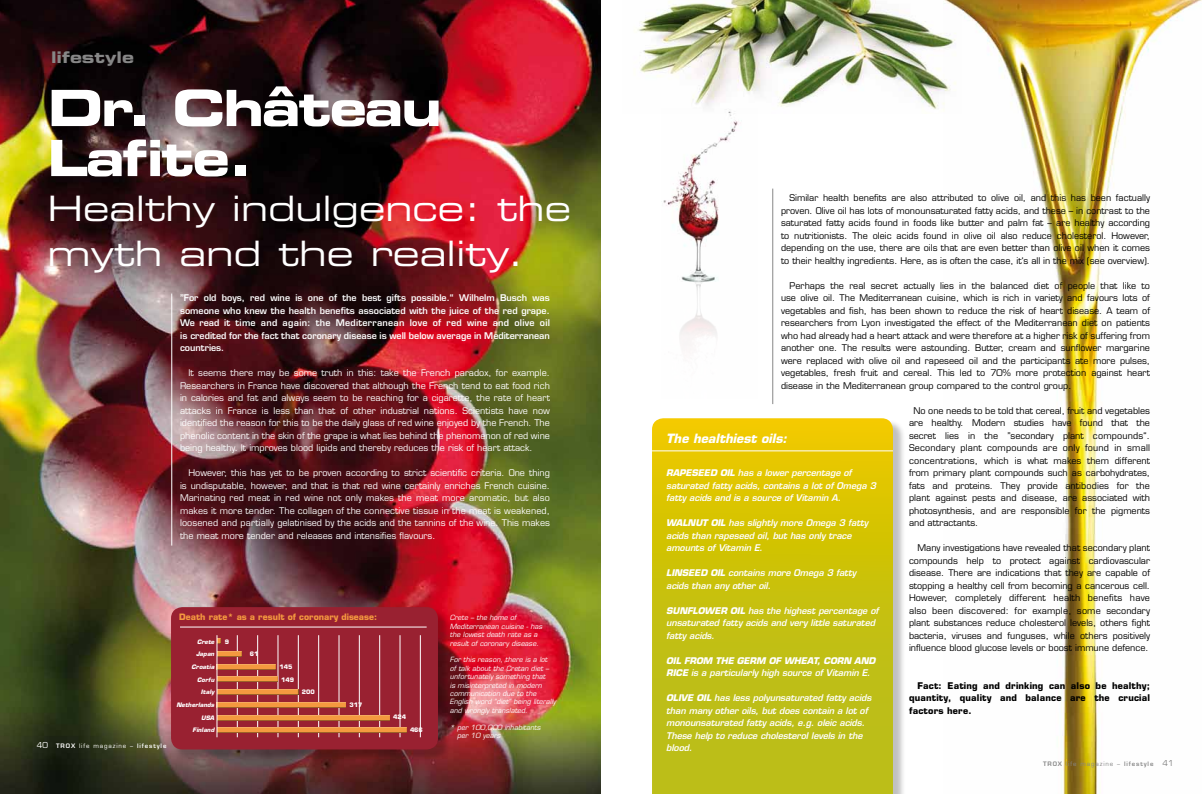
<style>
.page{position:relative;width:1202px;height:794px;background:#fff}
.page>*{position:absolute;margin:0;border:0;box-sizing:border-box;transform-origin:0 0}
.t1{font:50px/50px "Eurostile LT Std Bold Ex 2";letter-spacing:-.04em;color:#fff}
.t2{font:35px/45px "Eurostile LT Std Ex 2";color:#fff}
.t3{font:16px "Eurostile LT Std Bold Ex 2";color:#878787}
.t4{font:italic 700 12.5px "Eurostile LT Std";color:#fff}
.t5{font:9px/12.5px "Eurostile LT Std";color:#000;text-align:justify}
.t6{font:9px/12.5px "Eurostile LT Std";color:#fff;text-align:justify}
.t7{font:italic 600 9px/12.5px "Eurostile LT Std";letter-spacing:-.01em;color:#fff}
.t8{font:600 9px/12.5px "Eurostile LT Std";color:#fff;text-align:justify}
.t9{font:700 9px/12.5px "Eurostile LT Std";letter-spacing:.02em;color:#000;text-align:justify}
.t10{font:700 8.6px "Eurostile LT Std";color:#f4993f}
.t11{font:italic 7px/8.4px "Eurostile LT Std";color:#fff}
.t12{font:italic 700 6px/12.7px "Eurostile LT Std";color:#fff;text-align:right}
.t13{font:600 6px "Eurostile LT Std";letter-spacing:.15em;color:#878787}
.t14{font:600 6px "Eurostile LT Std";letter-spacing:.15em;color:#fff}
.t15{font:700 6px "Eurostile LT Std";color:#fff}
.s1{font-weight:400;font-size:8px}
.s2{font-weight:400}
.s3{font-weight:700}
</style>
<div class="page">
<img style="left:0;top:0;width:601px;height:794px">
<img style="left:961px;top:0;width:241px;height:794px">
<img style="left:663px;top:114px;width:75px;height:226px">
<hr style="left:772px;top:189px;width:1px;height:215px;background:#878787">
<hr style="left:171px;top:293px;width:1px;height:252px;background:#fff">
<div style="left:653px;top:420px;width:252px;height:374px;background:#000;opacity:.25"></div>
<svg style="left:652px;top:418px;width:241px;height:376px;background:#ccc10d"></svg>
<hr style="left:652px;top:450px;width:241px;height:1px;background:#fff">
<img style="left:637px;top:0;width:324px;height:114px">
<div style="left:173px;top:609px;width:277px;height:153px;background:#000;opacity:.25"></div>
<div style="left:171px;top:607px;width:267px;height:142px;background:#992131;border-radius:11px"></div>
<hr style="left:237px;top:635px;width:1px;height:102px;background:#fff">
<hr style="left:318px;top:635px;width:1px;height:102px;background:#fff">
<hr style="left:400px;top:635px;width:1px;height:102px;background:#fff">
<hr style="left:257px;top:635px;width:1px;height:102px;background:#fff">
<hr style="left:339px;top:635px;width:1px;height:102px;background:#fff">
<hr style="left:420px;top:635px;width:1px;height:102px;background:#fff">
<hr style="left:278px;top:635px;width:1px;height:102px;background:#fff">
<hr style="left:359px;top:635px;width:1px;height:102px;background:#fff">
<hr style="left:298px;top:635px;width:1px;height:102px;background:#fff">
<hr style="left:379px;top:635px;width:1px;height:102px;background:#fff">
<hr style="left:180px;top:626px;width:247px;height:1px;background:#fff">
<svg style="left:217px;top:637px;width:4px;height:8px"></svg>
<div style="left:216px;top:688px;width:82px;height:7px;background:#fff;opacity:.75"></div>
<div style="left:216px;top:689px;width:82px;height:7px;background:#000;opacity:.75"></div>
<div style="left:216px;top:650px;width:26px;height:6px;background:#fff;opacity:.75"></div>
<div style="left:216px;top:651px;width:26px;height:6px;background:#f4993f"></div>
<div style="left:216px;top:701px;width:130px;height:6px;background:#fff;opacity:.75"></div>
<div style="left:216px;top:702px;width:130px;height:6px;background:#f4993f"></div>
<div style="left:216px;top:663px;width:60px;height:7px;background:#000;opacity:.75"></div>
<div style="left:216px;top:714px;width:174px;height:7px;background:#000;opacity:.75"></div>
<div style="left:216px;top:675px;width:62px;height:7px;background:#fff;opacity:.75"></div>
<div style="left:216px;top:676px;width:62px;height:7px;background:#000;opacity:.75"></div>
<div style="left:216px;top:726px;width:191px;height:7px;background:#fff;opacity:.75"></div>
<div style="left:216px;top:727px;width:191px;height:7px;background:#000;opacity:.75"></div>
<hr style="left:216px;top:635px;width:1px;height:102px;background:#fff">
<h3 class="t3" style="left:51px;top:46px;width:85px">lifestyle</h3>
<h1 class="t1" style="left:47px;top:82px;width:396px">Dr. Château<br>Lafite.</h1>
<h2 class="t2" style="left:47px;top:185px;width:525px">Healthy indulgence: the myth and the reality.</h2>
<p class="t8" style="left:180px;top:291px;width:371px">”For old boys, red wine is one of the best gifts possible.“ Wilhelm Busch was someone who knew the health benefits associated with the juice of the red grape.<br>We read it time and again: the Mediterranean love of red wine and olive oil is credited for the fact that coronary disease is well below average in Mediterranean countries.</p>
<p class="t6" style="left:180px;top:367px;width:371px;text-indent:9px">It seems there may be some truth in this: take the French paradox, for example.<br>Researchers in France have discovered that although the French tend to eat food rich in calories and fat and always seem to be reaching for a cigarette, the rate of heart attacks in France is less than that of other industrial nations. Scientists have now identified the reason for this to be the daily glass of red wine enjoyed by the French. The phenolic content in the skin of the grape is what lies behind the phenomenon of red wine being healthy. It improves blood lipids and thereby reduces the risk of heart attack.</p>
<p class="t6" style="left:180px;top:467px;width:371px;text-indent:9px">However, this has yet to be proven according to strict scientific criteria. One thing is undisputable, however, and that is that red wine certainly enriches French cuisine.<br>Marinating red meat in red wine not only makes the meat more aromatic, but also makes it more tender. The collagen of the connective tissue in the meat is weakened, loosened and partially gelatinised by the acids and the tannins of the wine. This makes the meat more tender and releases and intensifies flavours.</p>
<p class="t14" style="left:37px;top:742px;width:131px"><span class="s1">40</span> TROX <span class="s2">life magazine –</span> lifestyle</p>
<p class="t10" style="left:179px;top:612px;width:199px">Death rate* as a result of coronary disease:</p>
<p class="t12" style="left:176px;top:635px;width:40px">CRETE<br>JAPAN<br>CROATIA<br>CORFU<br>ITALY<br>NETHERLANDS<br>USA<br>FINLAND</p>
<p class="t15" style="left:225px;top:638px;width:6px">9</p>
<p class="t15" style="left:250px;top:650px;width:10px">61</p>
<p class="t15" style="left:279px;top:663px;width:14px">145</p>
<p class="t15" style="left:281px;top:675px;width:14px">149</p>
<p class="t15" style="left:302px;top:688px;width:14px">200</p>
<p class="t15" style="left:350px;top:701px;width:14px">317</p>
<p class="t15" style="left:393px;top:713px;width:14px">424</p>
<p class="t15" style="left:410px;top:726px;width:14px">466</p>
<p class="t11" style="left:450px;top:614px;width:94px">Crete – the home of<br>Mediterranean cuisine - has the lowest death rate as a result of coronary disease.</p>
<p class="t11" style="left:450px;top:656px;width:108px">For this reason, there is a lot<br>of talk about the Cretan diet – unfortunately something that<br>is misinterpreted in modern communication due to the<br>English word ”diet“ being literally and wrongly translated.</p>
<p class="t11" style="left:457px;top:723px;width:85px;text-indent:-7px">* per 100,000 inhabitants per 10 years</p>
<p class="t5" style="left:781px;top:192px;width:371px;text-indent:9px">Similar health benefits are also attributed to olive oil, and this has been factually proven. Olive oil has lots of monounsaturated fatty acids, and these – in contrast to the saturated fatty acids found in foods like butter and palm fat – are healthy according to nutritionists. The oleic acids found in olive oil also reduce cholesterol. However, depending on the use, there are oils that are even better than olive oil when it comes to their healthy ingredients. Here, as is often the case, it‘s all in the mix (see overview).</p>
<p class="t5" style="left:781px;top:279px;width:371px;text-indent:9px">Perhaps the real secret actually lies in the balanced diet of people that like to use olive oil. The Mediterranean cuisine, which is rich in variety and favours lots of vegetables and fish, has been shown to reduce the risk of heart disease. A team of researchers from Lyon investigated the effect of the Mediterranean diet on patients who had already had a heart attack and were therefore at a higher risk of suffering from another one. The results were astounding. Butter, cream and sunflower margarine were replaced with olive oil and rapeseed oil and the participants ate more pulses, vegetables, fresh fruit and cereal. This led to 70% more protection against heart disease in the Mediterranean group compared to the control group.</p>
<p class="t5" style="left:909px;top:404px;width:243px;text-indent:4px">No one needs to be told that cereal, fruit and vegetables are healthy. Modern studies have found that the secret lies in the ”secondary plant compounds“.<br>Secondary plant compounds are only found in small concentrations, which is what makes them different from primary plant compounds such as carbohydrates, fats and proteins. They provide antibodies for the plant against pests and disease, are associated with photosynthesis, and are responsible for the pigments and attractants.</p>
<p class="t5" style="left:909px;top:542px;width:243px;text-indent:9px">Many investigations have revealed that secondary plant compounds help to protect against cardiovascular disease. There are indications that they are capable of stopping a healthy cell from becoming a cancerous cell.<br>However, completely different health benefits have also been discovered: for example, some secondary plant substances reduce cholesterol levels, others fight bacteria, viruses and funguses, while others positively influence blood glucose levels or boost immune defence.</p>
<p class="t9" style="left:909px;top:679px;width:243px;text-indent:9px">Fact: Eating and drinking can also be healthy; quantity, quality and balance are the crucial factors here.</p>
<h3 class="t4" style="left:666px;top:430px;width:122px">THE HEALTHIEST OILS:</h3>
<p class="t7" style="left:666px;top:467px;width:211px"><span class="s3">RAPESEED OIL</span> has a lower percentage of saturated fatty acids, contains a lot of Omega 3 fatty acids and is a source of Vitamin A.</p>
<p class="t7" style="left:666px;top:517px;width:204px"><span class="s3">WALNUT OIL</span> has slightly more Omega 3 fatty acids than rapeseed oil, but has only trace amounts of Vitamin E.</p>
<p class="t7" style="left:666px;top:567px;width:191px"><span class="s3">LINSEED OIL</span> contains more Omega 3 fatty acids than any other oil.</p>
<p class="t7" style="left:666px;top:604px;width:214px"><span class="s3">SUNFLOWER OIL</span> has the highest percentage of unsaturated fatty acids and very little saturated fatty acids.</p>
<p class="t7" style="left:666px;top:654px;width:211px"><span class="s3">OIL FROM THE GERM OF WHEAT, CORN AND<br>RICE</span> is a particularly high source of Vitamin E.</p>
<p class="t7" style="left:666px;top:692px;width:207px"><span class="s3">OLIVE OIL</span> has less polyunsaturated fatty acids than many other oils, but does contain a lot of monounsaturated fatty acids, e.g. oleic acids.<br>These help to reduce cholesterol levels in the blood.</p>
<p class="t13" style="left:1043px;top:760px;width:132px">TROX <span class="s2">life magazine –</span> lifestyle <span class="s1">41</span></p>
</div>
